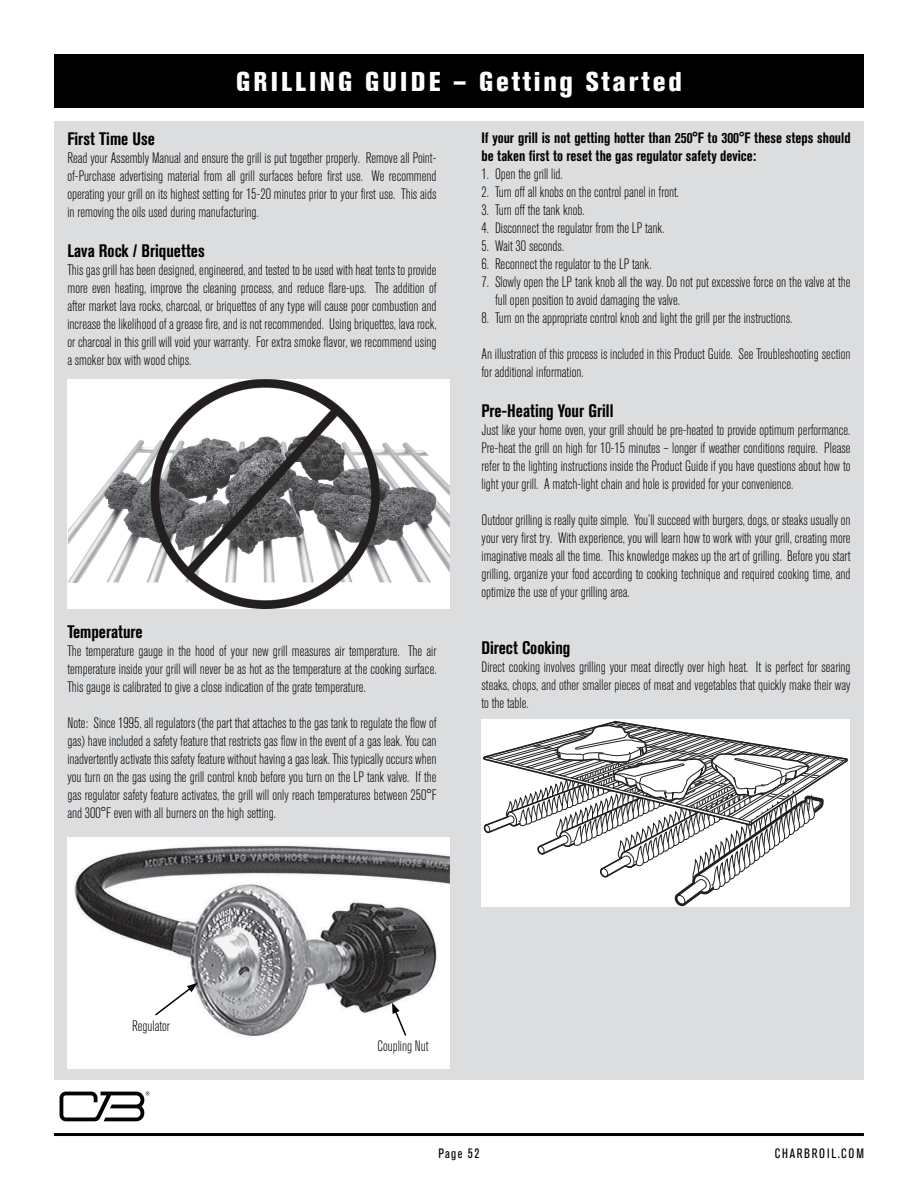
<style>
.page{position:relative;width:918px;height:1188px;background:#fff}
.page>*{position:absolute;margin:0;border:0;box-sizing:border-box;transform-origin:0 0}
.t1{font:800 condensed 27px "Akzidenz Grotesk BQ";letter-spacing:.1em;color:#fff}
.Bolt_12pt{font:700 condensed 18px "Akzidenz Grotesk BQ";color:#000}
.Light_10pt{font:300 condensed 15px/18px "Akzidenz Grotesk BQ";color:#000;text-align:justify}
.t2{font:700 condensed 15px/18px "Akzidenz Grotesk BQ";color:#000}
.t3{font:condensed 13.5px "Akzidenz Grotesk BQ";letter-spacing:.12em;color:#000}
</style>
<div class="page">
<hr style="left:54px;top:1133px;width:810px;height:3px;background:#000">
<svg style="left:60px;top:1092px;width:89px;height:29px"></svg>
<div style="left:54px;top:54px;width:810px;height:54px;background:#000"></div>
<div style="left:55px;top:121px;width:809px;height:958px;background:#dcdddf"></div>
<img style="left:67px;top:379px;width:383px;height:229px">
<div style="left:67px;top:837px;width:383px;height:231px;background:#fff"></div>
<img style="left:74px;top:845px;width:376px;height:192px">
<svg style="left:482px;top:720px;width:367px;height:186px;background:#d4d3d3"></svg>
<svg style="left:153px;top:983px;width:45px;height:34px"></svg>
<svg style="left:392px;top:1003px;width:16px;height:34px"></svg>
<p class="t1" style="left:236px;top:66px;width:447px">GRILLING GUIDE – Getting Started</p>
<p class="Bolt_12pt" style="left:67px;top:129px;width:89px">First Time Use</p>
<p class="Light_10pt" style="left:67px;top:150px;width:371px">Read your Assembly Manual and ensure the grill is put together properly. Remove all Point&shy;of-Purchase advertising material from all grill surfaces before first use. We recommend operating your grill on its highest setting for 15-20 minutes prior to your first use. This aids in removing the oils used during manufacturing.</p>
<p class="Bolt_12pt" style="left:67px;top:240px;width:139px">Lava Rock / Briquettes</p>
<p class="Light_10pt" style="left:67px;top:261px;width:371px">This gas grill has been designed, engineered, and tested to be used with heat tents to provide more even heating, improve the cleaning process, and reduce flare-ups. The addition of after market lava rocks, charcoal, or briquettes of any type will cause poor combustion and increase the likelihood of a grease fire, and is not recommended. Using briquettes, lava rock, or charcoal in this grill will void your warranty. For extra smoke flavor, we recommend using a smoker box with wood chips.</p>
<p class="Bolt_12pt" style="left:67px;top:622px;width:77px">Temperature</p>
<p class="Light_10pt" style="left:67px;top:643px;width:371px">The temperature gauge in the hood of your new grill measures air temperature. The air temperature inside your grill will never be as hot as the temperature at the cooking surface.<br>This gauge is calibrated to give a close indication of the grate temperature.</p>
<p class="Light_10pt" style="left:67px;top:715px;width:371px">Note: Since 1995, all regulators (the part that attaches to the gas tank to regulate the flow of gas) have included a safety feature that restricts gas flow in the event of a gas leak. You can inadvertently activate this safety feature without having a gas leak. This typically occurs when you turn on the gas using the grill control knob before you turn on the LP tank valve. If the gas regulator safety feature activates, the grill will only reach temperatures between 250°F and 300°F even with all burners on the high setting.</p>
<p class="t2" style="left:482px;top:129px;width:371px">If your grill is not getting hotter than 250°F to 300°F these steps should be taken first to reset the gas regulator safety device:</p>
<p class="Light_10pt" style="left:482px;top:165px;width:83px">1. Open the grill lid.</p>
<p class="Light_10pt" style="left:482px;top:183px;width:199px">2. Turn off all knobs on the control panel in front.</p>
<p class="Light_10pt" style="left:482px;top:201px;width:105px">3. Turn off the tank knob.</p>
<p class="Light_10pt" style="left:482px;top:219px;width:184px">4. Disconnect the regulator from the LP tank.</p>
<p class="Light_10pt" style="left:482px;top:237px;width:84px">5. Wait 30 seconds.</p>
<p class="Light_10pt" style="left:482px;top:255px;width:172px">6. Reconnect the regulator to the LP tank.</p>
<p class="Light_10pt" style="left:495px;top:273px;width:357px;text-indent:-14px">7. Slowly open the LP tank knob all the way. Do not put excessive force on the valve at the full open position to avoid damaging the valve.</p>
<p class="Light_10pt" style="left:482px;top:309px;width:312px">8. Turn on the appropriate control knob and light the grill per the instructions.</p>
<p class="Light_10pt" style="left:482px;top:345px;width:371px">An illustration of this process is included in this Product Guide. See Troubleshooting section for additional information.</p>
<p class="Bolt_12pt" style="left:482px;top:400px;width:133px">Pre-Heating Your Grill</p>
<p class="Light_10pt" style="left:482px;top:421px;width:371px">Just like your home oven, your grill should be pre-heated to provide optimum performance.<br>Pre-heat the grill on high for 10-15 minutes – longer if weather conditions require. Please refer to the lighting instructions inside the Product Guide if you have questions about how to light your grill. A match-light chain and hole is provided for your convenience.</p>
<p class="Light_10pt" style="left:482px;top:511px;width:371px">Outdoor grilling is really quite simple. You’ll succeed with burgers, dogs, or steaks usually on your very first try. With experience, you will learn how to work with your grill, creating more imaginative meals all the time. This knowledge makes up the art of grilling. Before you start grilling, organize your food according to cooking technique and required cooking time, and optimize the use of your grilling area.</p>
<p class="Bolt_12pt" style="left:482px;top:638px;width:90px">Direct Cooking</p>
<p class="Light_10pt" style="left:482px;top:658px;width:371px">Direct cooking involves grilling your meat directly over high heat. It is perfect for searing steaks, chops, and other smaller pieces of meat and vegetables that quickly make their way to the table.</p>
<p class="Light_10pt" style="left:132px;top:1017px;width:39px">Regulator</p>
<p class="Light_10pt" style="left:377px;top:1038px;width:53px">Coupling Nut</p>
<p class="t3" style="left:438px;top:1145px;width:43px">Page 52</p>
<p class="t3" style="left:775px;top:1145px;width:91px">CHARBROIL.COM</p>
</div>
